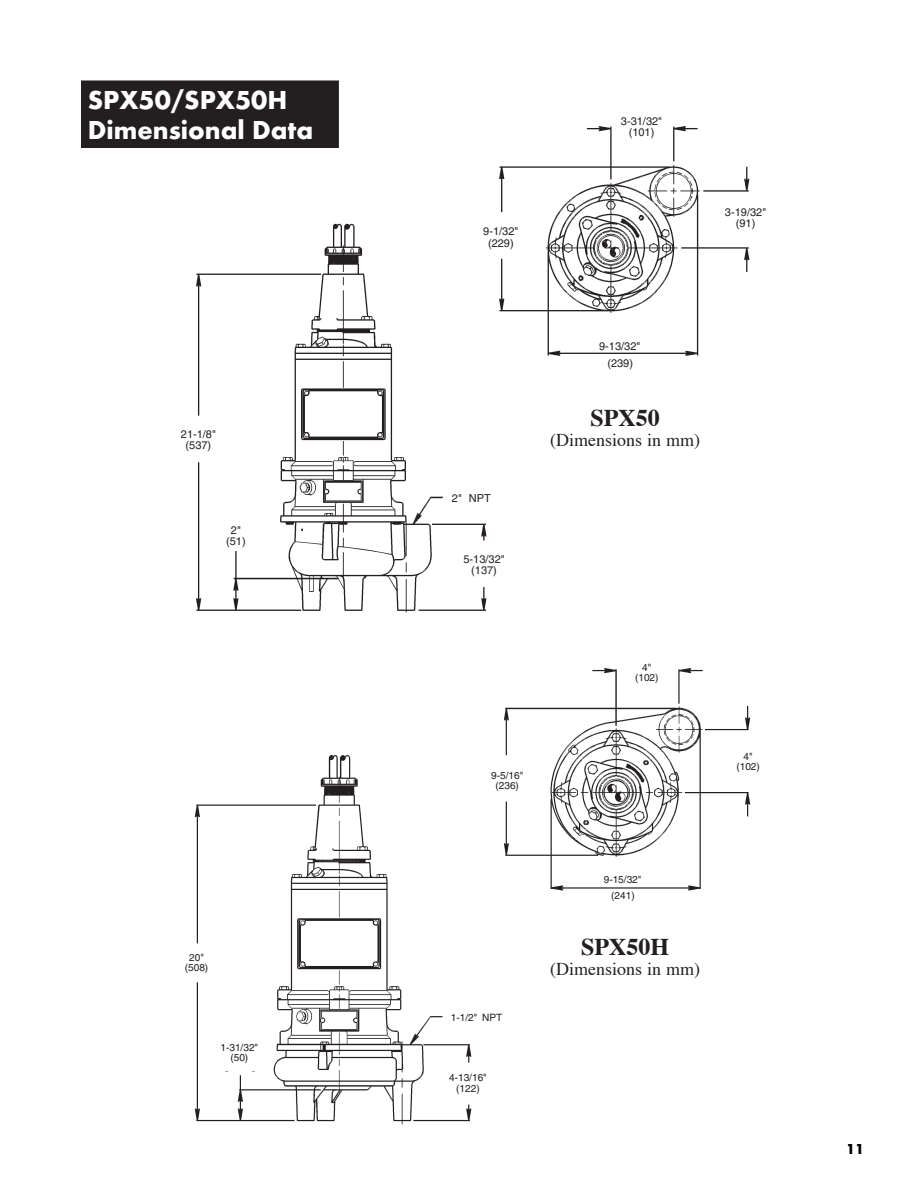
<style>
.page{position:relative;width:918px;height:1188px;background:#fff}
.page>*{position:absolute;margin:0;border:0;box-sizing:border-box;transform-origin:0 0}
.t1{font:700 27px/30px "Futura T";color:#fff}
.t2{font:700 24px "Times";color:#231f20}
.t3{font:18px "Times";color:#231f20}
.t4{font:700 15px "Futura T";color:#000}
.t5{font:10.95px/10.9px "Helvetica";color:#231f20;text-align:center}
.t6{font:10.05px/10.1px "Helvetica";color:#231f20;text-align:center}
</style>
<div class="page">
<div style="left:81px;top:80px;width:258px;height:68px;background:#231f20"></div>
<img style="left:194px;top:668px;width:557px;height:457px">
<div style="left:625px;top:656px;width:43px;height:34px;background:#fff"></div>
<div style="left:726px;top:746px;width:43px;height:33px;background:#fff"></div>
<div style="left:480px;top:760px;width:52px;height:39px;background:#fff"></div>
<div style="left:604px;top:890px;width:42px;height:15px;background:#fff"></div>
<div style="left:602px;top:865px;width:42px;height:19px;background:#fff"></div>
<div style="left:478px;top:1011px;width:42px;height:15px;background:#fff"></div>
<div style="left:445px;top:1007px;width:36px;height:21px;background:#fff"></div>
<div style="left:447px;top:1064px;width:42px;height:38px;background:#fff"></div>
<div style="left:219px;top:1034px;width:42px;height:37px;background:#fff"></div>
<div style="left:176px;top:944px;width:42px;height:38px;background:#fff"></div>
<img style="left:196px;top:106px;width:554px;height:507px">
<div style="left:176px;top:420px;width:46px;height:41px;background:#fff"></div>
<div style="left:213px;top:509px;width:46px;height:41px;background:#fff"></div>
<div style="left:462px;top:544px;width:45px;height:42px;background:#fff"></div>
<div style="left:446px;top:487px;width:40px;height:23px;background:#fff"></div>
<div style="left:466px;top:491px;width:46px;height:16px;background:#fff"></div>
<div style="left:478px;top:217px;width:46px;height:41px;background:#fff"></div>
<div style="left:723px;top:198px;width:46px;height:41px;background:#fff"></div>
<div style="left:619px;top:107px;width:46px;height:41px;background:#fff"></div>
<div style="left:600px;top:357px;width:45px;height:16px;background:#fff"></div>
<div style="left:597px;top:330px;width:46px;height:20px;background:#fff"></div>
<h1 class="t1" style="left:88px;top:85px;width:227px">SPX50/SPX50H<br>Dimensional Data</h1>
<p class="t5" style="left:181px;top:429px;width:37px">21-1/8" (537)</p>
<p class="t5" style="left:226px;top:525px;width:21px">2" (51)</p>
<p class="t6" style="left:185px;top:953px;width:25px">20" (508)</p>
<p class="t6" style="left:220px;top:1042px;width:39px">1-31/32" (50)</p>
<p class="t5" style="left:483px;top:226px;width:37px">9-1/32" (229)</p>
<p class="t5" style="left:621px;top:116px;width:43px">3-31/32" (101)</p>
<p class="t5" style="left:725px;top:207px;width:43px">3-19/32" (91)</p>
<p class="t5" style="left:452px;top:493px;width:40px">2" NPT</p>
<p class="t5" style="left:463px;top:554px;width:43px">5-13/32" (137)</p>
<p class="t5" style="left:599px;top:340px;width:43px">9-13/32"</p>
<p class="t5" style="left:607px;top:357px;width:27px">(239)</p>
<h2 class="t2" style="left:591px;top:395px;width:71px">SPX50</h2>
<h3 class="t3" style="left:550px;top:423px;width:151px">(Dimensions in mm)</h3>
<p class="t6" style="left:635px;top:662px;width:25px">4" (102)</p>
<p class="t6" style="left:491px;top:770px;width:34px">9-5/16" (236)</p>
<p class="t6" style="left:451px;top:1012px;width:53px">1-1/2" NPT</p>
<p class="t6" style="left:449px;top:1073px;width:39px">4-13/16" (122)</p>
<p class="t6" style="left:604px;top:875px;width:39px">9-15/32"</p>
<p class="t6" style="left:611px;top:890px;width:25px">(241)</p>
<h2 class="t2" style="left:581px;top:924px;width:90px">SPX50H</h2>
<h3 class="t3" style="left:550px;top:952px;width:151px">(Dimensions in mm)</h3>
<p class="t6" style="left:736px;top:751px;width:25px">4" (102)</p>
<h3 class="t4" style="left:846px;top:1140px;width:19px">11</h3>
</div>
